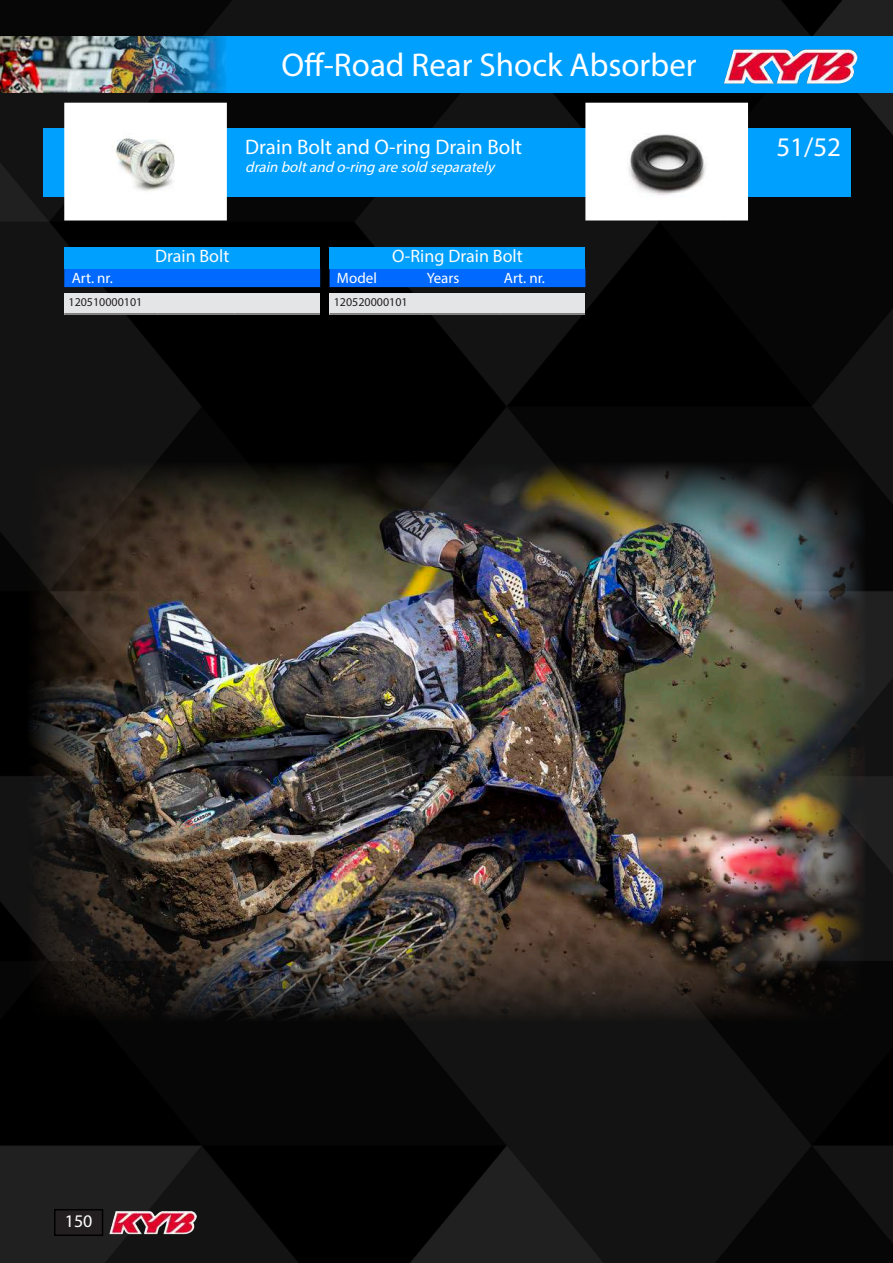
<style>
.page{position:relative;width:893px;height:1263px;background:#fff}
.page>*{position:absolute;margin:0;border:0;box-sizing:border-box;transform-origin:0 0}
.t1{font:33px "Myriad Pro";color:#fff}
.t2{font:27px "Myriad Pro";color:#fcfcfc}
.t3{font:21px "Myriad Pro";color:#fff}
.t4{font:18px "Myriad Pro";color:#fcfcfc}
.t5{font:17.85px "Myriad Pro";color:#fff}
.t6{font:italic 15px "Myriad Pro";color:#fff}
.t7{font:15px "Myriad Pro";color:#fff}
.t8{font:12px "Myriad Pro";color:#231f20}
</style>
<div class="page">
<img style="left:0;top:0;width:893px;height:1263px">
<img style="left:108px;top:1210px;width:88px;height:24px">
<div style="left:55px;top:1210px;width:48px;height:25px;background:#231f20"></div>
<div style="left:54px;top:1209px;width:49px;height:27px;border:2px solid #000"></div>
<div style="left:43px;top:128px;width:808px;height:68px;background:#00a0ff"></div>
<div style="left:0;top:36px;width:893px;height:57px;background:#00a0ff"></div>
<img style="left:723px;top:49px;width:134px;height:35px">
<img style="left:0;top:36px;width:226px;height:57px">
<div style="left:330px;top:268px;width:255px;height:19px;background:#0069ff"></div>
<div style="left:330px;top:247px;width:255px;height:21px;background:#00a0ff"></div>
<div style="left:330px;top:293px;width:255px;height:21px;background:#e4e5e7"></div>
<hr style="left:330px;top:314px;width:92px;height:1px;background:#231f20">
<hr style="left:422px;top:314px;width:78px;height:1px;background:#231f20">
<hr style="left:500px;top:314px;width:85px;height:1px;background:#231f20">
<div style="left:66px;top:104px;width:159px;height:115px;background:#fff"></div>
<img style="left:112px;top:138px;width:63px;height:53px">
<div style="left:64px;top:103px;width:163px;height:117px;border:3px solid #fff"></div>
<div style="left:64px;top:268px;width:256px;height:19px;background:#0069ff"></div>
<div style="left:64px;top:247px;width:256px;height:21px;background:#00a0ff"></div>
<div style="left:64px;top:293px;width:256px;height:21px;background:#e4e5e7"></div>
<hr style="left:64px;top:314px;width:93px;height:1px;background:#231f20">
<hr style="left:157px;top:314px;width:77px;height:1px;background:#231f20">
<hr style="left:234px;top:314px;width:86px;height:1px;background:#231f20">
<img style="left:27px;top:462px;width:839px;height:560px">
<div style="left:587px;top:104px;width:159px;height:115px;background:#fff"></div>
<img style="left:629px;top:133px;width:77px;height:63px">
<div style="left:585px;top:103px;width:163px;height:117px;border:3px solid #fff"></div>
<h1 class="t1" style="left:281px;top:44px;width:417px">Off-Road Rear Shock Absorber</h1>
<h3 class="t3" style="left:245px;top:134px;width:279px">Drain Bolt and O-ring Drain Bolt</h3>
<h2 class="t2" style="left:776px;top:130px;width:66px">51/52</h2>
<p class="t6" style="left:245px;top:158px;width:255px">drain boltand o-ring aresold separately</p>
<p class="t7" style="left:72px;top:269px;width:43px">Art. nr.</p>
<p class="t8" style="left:69px;top:294px;width:75px">120510000101</p>
<p class="t4" style="left:155px;top:245px;width:76px">Drain Bolt</p>
<p class="t4" style="left:392px;top:245px;width:132px">O-Ring Drain Bolt</p>
<p class="t8" style="left:334px;top:294px;width:75px">120520000101</p>
<p class="t7" style="left:337px;top:269px;width:41px">Model</p>
<p class="t7" style="left:427px;top:269px;width:34px">Years</p>
<p class="t7" style="left:504px;top:269px;width:43px">Art. nr.</p>
<p class="t5" style="left:65px;top:1210px;width:29px">150</p>
</div>
